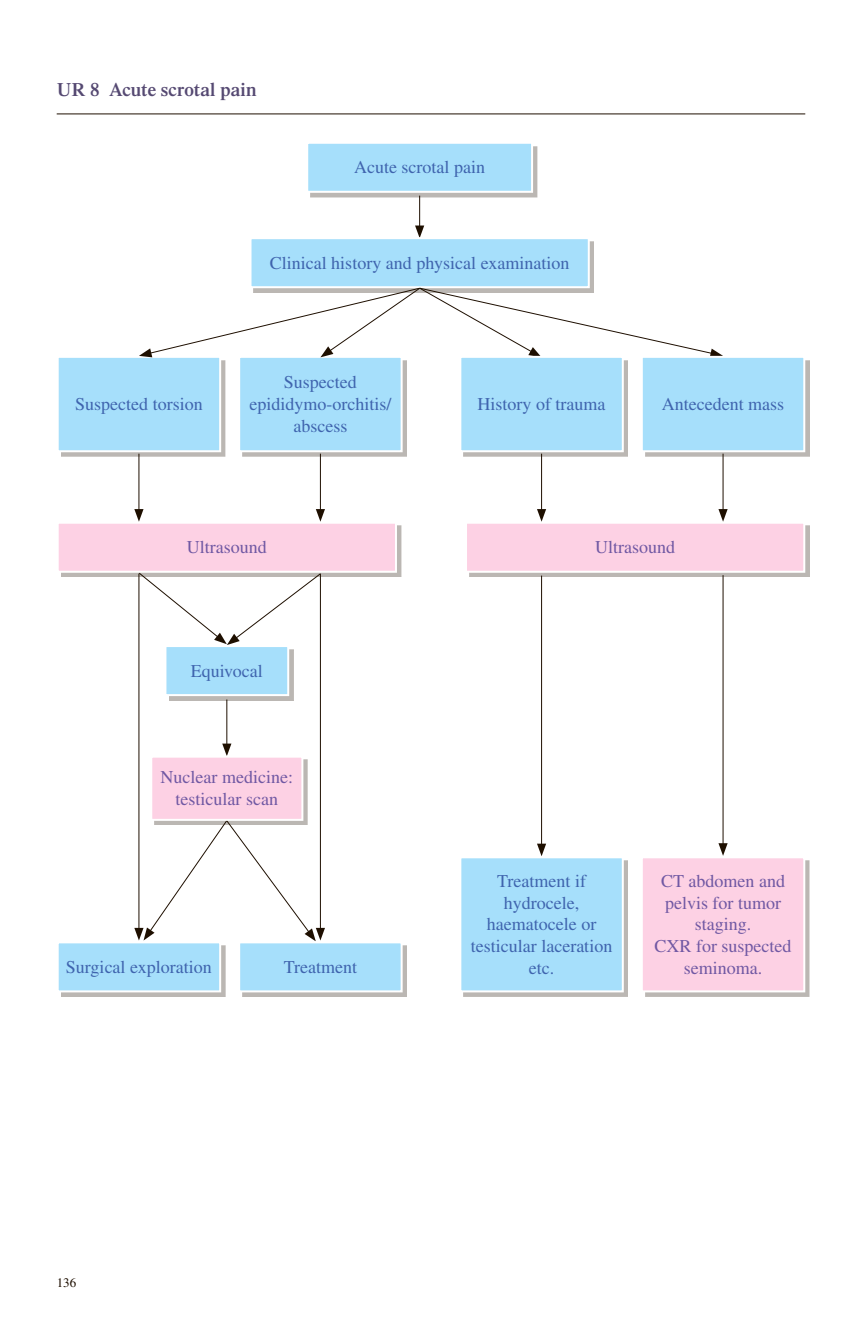
<style>
.page{position:relative;width:862px;height:1327px;background:#fff}
.page>*{position:absolute;margin:0;border:0;box-sizing:border-box;transform-origin:0 0}
.t1{font:600 19px "Times LT Std";letter-spacing:.005em;color:#554972}
.t2{font:18px/21.6px "Times LT Std";color:#3f64ae;text-align:center}
.t3{font:18px/21.6px "Times LT Std";color:#7058a3;text-align:center}
.t4{font:13px "Times LT Std";color:#1e0f00}
</style>
<div class="page">
<hr style="left:57px;top:113px;width:748px;height:1px;background:#1e0f00">
<div style="left:310px;top:146px;width:227px;height:51px;background:#bbb7b3"></div>
<div style="left:307px;top:143px;width:225px;height:49px;background:#a6dffb"></div>
<div style="left:306px;top:142px;width:227px;height:51px;border:2px solid #fff"></div>
<hr style="left:419px;top:196px;width:1px;height:33px;background:#1e0f00">
<svg style="left:415px;top:225px;width:9px;height:12px"></svg>
<div style="left:250px;top:238px;width:339px;height:49px;background:#a6dffb"></div>
<div style="left:249px;top:237px;width:341px;height:51px;border:2px solid #fff"></div>
<div style="left:61px;top:360px;width:165px;height:96px;background:#1e0f00;opacity:.3"></div>
<div style="left:58px;top:357px;width:162px;height:94px;background:#a6dffb"></div>
<div style="left:57px;top:356px;width:164px;height:96px;border:2px solid #fff"></div>
<div style="left:242px;top:360px;width:165px;height:96px;background:#1e0f00;opacity:.3"></div>
<div style="left:239px;top:357px;width:163px;height:94px;background:#a6dffb"></div>
<div style="left:238px;top:356px;width:165px;height:96px;border:2px solid #fff"></div>
<div style="left:61px;top:526px;width:340px;height:51px;background:#bbb7b3"></div>
<div style="left:58px;top:523px;width:338px;height:49px;background:#fdd1e4"></div>
<div style="left:57px;top:522px;width:340px;height:51px;border:2px solid #fff"></div>
<hr style="left:541px;top:575px;width:1px;height:272px;background:#1e0f00">
<svg style="left:537px;top:843px;width:9px;height:13px"></svg>
<hr style="left:226px;top:699px;width:1px;height:48px;background:#1e0f00">
<svg style="left:222px;top:743px;width:9px;height:12px"></svg>
<svg style="left:138px;top:572px;width:183px;height:73px"></svg>
<hr style="left:138px;top:573px;width:1px;height:358px;background:#1e0f00">
<hr style="left:138px;top:454px;width:1px;height:58px;background:#1e0f00">
<svg style="left:134px;top:509px;width:10px;height:13px"></svg>
<svg style="left:139px;top:287px;width:584px;height:70px"></svg>
<div style="left:463px;top:360px;width:165px;height:96px;background:#1e0f00;opacity:.3"></div>
<div style="left:460px;top:357px;width:163px;height:94px;background:#a6dffb"></div>
<div style="left:459px;top:356px;width:165px;height:96px;border:2px solid #fff"></div>
<div style="left:645px;top:360px;width:164px;height:96px;background:#1e0f00;opacity:.3"></div>
<div style="left:642px;top:357px;width:162px;height:94px;background:#a6dffb"></div>
<div style="left:641px;top:356px;width:164px;height:96px;border:2px solid #fff"></div>
<div style="left:169px;top:649px;width:124px;height:51px;background:#1e0f00;opacity:.3"></div>
<div style="left:165px;top:646px;width:123px;height:49px;background:#a6dffb"></div>
<div style="left:164px;top:645px;width:125px;height:51px;border:2px solid #fff"></div>
<div style="left:61px;top:945px;width:165px;height:51px;background:#1e0f00;opacity:.3"></div>
<div style="left:58px;top:942px;width:162px;height:49px;background:#a6dffb"></div>
<div style="left:57px;top:941px;width:164px;height:51px;border:2px solid #fff"></div>
<div style="left:242px;top:945px;width:165px;height:51px;background:#1e0f00;opacity:.3"></div>
<div style="left:239px;top:942px;width:163px;height:49px;background:#a6dffb"></div>
<div style="left:238px;top:941px;width:165px;height:51px;border:2px solid #fff"></div>
<div style="left:463px;top:860px;width:165px;height:137px;background:#1e0f00;opacity:.3"></div>
<div style="left:460px;top:857px;width:163px;height:134px;background:#a6dffb"></div>
<div style="left:459px;top:856px;width:165px;height:136px;border:2px solid #fff"></div>
<div style="left:469px;top:526px;width:340px;height:51px;background:#bbb7b3"></div>
<div style="left:466px;top:523px;width:338px;height:49px;background:#fdd1e4"></div>
<div style="left:465px;top:522px;width:340px;height:51px;border:2px solid #fff"></div>
<div style="left:154px;top:760px;width:154px;height:65px;background:#1e0f00;opacity:.3"></div>
<div style="left:151px;top:756px;width:151px;height:64px;background:#fdd1e4"></div>
<div style="left:150px;top:755px;width:153px;height:66px;border:2px solid #fff"></div>
<div style="left:645px;top:860px;width:164px;height:137px;background:#1e0f00;opacity:.3"></div>
<div style="left:642px;top:857px;width:162px;height:134px;background:#fdd1e4"></div>
<div style="left:641px;top:856px;width:164px;height:136px;border:2px solid #fff"></div>
<hr style="left:320px;top:454px;width:1px;height:58px;background:#1e0f00">
<svg style="left:316px;top:509px;width:9px;height:13px"></svg>
<hr style="left:541px;top:454px;width:1px;height:58px;background:#1e0f00">
<svg style="left:537px;top:509px;width:9px;height:13px"></svg>
<hr style="left:722px;top:454px;width:1px;height:58px;background:#1e0f00">
<svg style="left:718px;top:509px;width:9px;height:13px"></svg>
<hr style="left:320px;top:573px;width:1px;height:358px;background:#1e0f00">
<svg style="left:134px;top:816px;width:191px;height:125px"></svg>
<hr style="left:722px;top:575px;width:1px;height:271px;background:#1e0f00">
<svg style="left:718px;top:843px;width:9px;height:13px"></svg>
<p class="t1" style="left:57px;top:78px;width:201px">UR 8 Acute scrotal pain</p>
<p class="t2" style="left:354px;top:156px;width:132px">Acute scrotal pain</p>
<p class="t2" style="left:270px;top:252px;width:301px">Clinical history and physical examination</p>
<p class="t2" style="left:75px;top:393px;width:129px">Suspected torsion</p>
<p class="t2" style="left:249px;top:371px;width:144px">Suspected epididymo-orchitis/ abscess</p>
<p class="t3" style="left:187px;top:536px;width:81px">Ultrasound</p>
<p class="t2" style="left:191px;top:659px;width:74px">Equivocal</p>
<p class="t3" style="left:161px;top:766px;width:134px">Nuclear medicine: testicular scan</p>
<p class="t2" style="left:66px;top:956px;width:147px">Surgical exploration</p>
<p class="t2" style="left:284px;top:956px;width:75px">Treatment</p>
<p class="t2" style="left:477px;top:393px;width:129px">History of trauma</p>
<p class="t2" style="left:662px;top:393px;width:124px">Antecedent mass</p>
<p class="t3" style="left:595px;top:536px;width:81px">Ultrasound</p>
<p class="t2" style="left:471px;top:870px;width:143px">Treatment if hydrocele, haematocele or testicular laceration etc.</p>
<p class="t3" style="left:654px;top:870px;width:138px">CT abdomen and pelvis for tumor staging.<br>CXR for suspected seminoma.</p>
<p class="t4" style="left:57px;top:1275px;width:21px">136</p>
</div>
